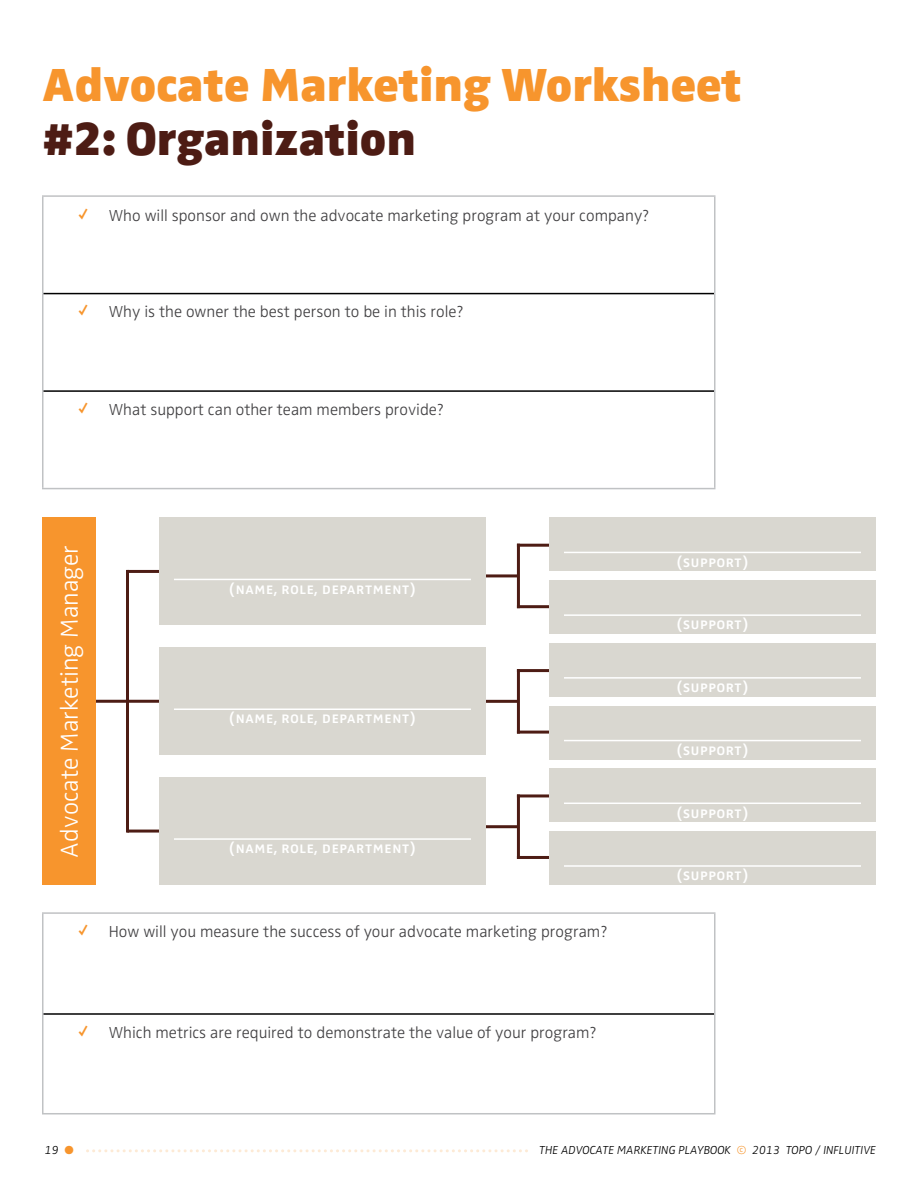
<style>
.page{position:relative;width:918px;height:1188px;background:#fff}
.page>*{position:absolute;margin:0;border:0;box-sizing:border-box;transform-origin:0 0}
.t1{font:48px "Zwo w 8";color:#f7952d}
.t2{font:48px "Zwo w 8";color:#4d1c14}
.t3{font:25.35px "Zwo w 2";color:#fff}
.t4{font:16.5px "Zwo w 2";color:#414042}
.t5{font:16.5px "Zwo w 5 SC";color:#fff}
.t6{font:12px "Zwo w 2 Italic";color:#000}
.s1{font-family:"Proxima Nova";font-weight:900;color:#f7952d}
.s2{font-family:"Zwo w 2 Exp";color:#f7952d}
.s3{font-family:"Zwo w 2";color:#f7952d}
</style>
<div class="page">
<svg style="left:86px;top:1149px;width:442px;height:3px"></svg>
<hr style="left:63px;top:700px;width:112px;height:3px;background:#4d1c14">
<hr style="left:127px;top:570px;width:65px;height:3px;background:#4d1c14">
<hr style="left:127px;top:830px;width:65px;height:3px;background:#4d1c14">
<hr style="left:126px;top:570px;width:3px;height:263px;background:#4d1c14">
<hr style="left:454px;top:700px;width:64px;height:3px;background:#4d1c14">
<hr style="left:517px;top:669px;width:3px;height:65px;background:#4d1c14">
<hr style="left:517px;top:669px;width:64px;height:3px;background:#4d1c14">
<hr style="left:517px;top:731px;width:64px;height:3px;background:#4d1c14">
<hr style="left:454px;top:574px;width:64px;height:3px;background:#4d1c14">
<hr style="left:517px;top:544px;width:3px;height:64px;background:#4d1c14">
<hr style="left:517px;top:544px;width:64px;height:3px;background:#4d1c14">
<hr style="left:517px;top:605px;width:64px;height:3px;background:#4d1c14">
<hr style="left:454px;top:825px;width:64px;height:3px;background:#4d1c14">
<hr style="left:517px;top:794px;width:3px;height:65px;background:#4d1c14">
<hr style="left:517px;top:794px;width:64px;height:3px;background:#4d1c14">
<hr style="left:517px;top:856px;width:64px;height:3px;background:#4d1c14">
<div style="left:549px;top:518px;width:327px;height:53px;background:#d9d7d0"></div>
<hr style="left:564px;top:552px;width:297px;height:1px;background:#fff">
<div style="left:549px;top:643px;width:327px;height:54px;background:#d9d7d0"></div>
<hr style="left:564px;top:677px;width:297px;height:2px;background:#fff">
<div style="left:549px;top:768px;width:327px;height:54px;background:#d9d7d0"></div>
<hr style="left:564px;top:803px;width:297px;height:1px;background:#fff">
<div style="left:549px;top:580px;width:327px;height:54px;background:#d9d7d0"></div>
<hr style="left:564px;top:614px;width:297px;height:2px;background:#fff">
<div style="left:549px;top:706px;width:327px;height:54px;background:#d9d7d0"></div>
<hr style="left:564px;top:740px;width:297px;height:1px;background:#fff">
<div style="left:549px;top:831px;width:327px;height:54px;background:#d9d7d0"></div>
<hr style="left:564px;top:865px;width:297px;height:2px;background:#fff">
<div style="left:159px;top:518px;width:327px;height:107px;background:#d9d7d0"></div>
<hr style="left:174px;top:579px;width:297px;height:1px;background:#fff">
<div style="left:159px;top:647px;width:327px;height:108px;background:#d9d7d0"></div>
<hr style="left:174px;top:708px;width:297px;height:2px;background:#fff">
<div style="left:159px;top:777px;width:327px;height:108px;background:#d9d7d0"></div>
<hr style="left:174px;top:838px;width:297px;height:2px;background:#fff">
<hr style="left:42px;top:195px;width:674px;height:2px;background:#c0c2c4">
<hr style="left:42px;top:197px;width:2px;height:97px;background:#c0c2c4">
<hr style="left:714px;top:197px;width:2px;height:97px;background:#c0c2c4">
<hr style="left:42px;top:294px;width:2px;height:97px;background:#c0c2c4">
<hr style="left:714px;top:294px;width:2px;height:97px;background:#c0c2c4">
<hr style="left:42px;top:391px;width:2px;height:97px;background:#c0c2c4">
<hr style="left:714px;top:391px;width:2px;height:97px;background:#c0c2c4">
<hr style="left:42px;top:488px;width:674px;height:1px;background:#c0c2c4">
<hr style="left:44px;top:293px;width:670px;height:1px;background:#000">
<hr style="left:44px;top:390px;width:670px;height:2px;background:#000">
<hr style="left:42px;top:912px;width:674px;height:2px;background:#c0c2c4">
<hr style="left:42px;top:914px;width:2px;height:100px;background:#c0c2c4">
<hr style="left:714px;top:914px;width:2px;height:100px;background:#c0c2c4">
<hr style="left:42px;top:1014px;width:2px;height:99px;background:#c0c2c4">
<hr style="left:714px;top:1014px;width:2px;height:99px;background:#c0c2c4">
<hr style="left:42px;top:1113px;width:674px;height:1px;background:#c0c2c4">
<hr style="left:44px;top:1013px;width:670px;height:2px;background:#000">
<div style="left:42px;top:518px;width:54px;height:367px;background:#f7952d"></div>
<h1 class="t1" style="left:42px;top:57px;width:701px">Advocate Marketing Worksheet</h1>
<h1 class="t2" style="left:42px;top:111px;width:376px">#2: Organization</h1>
<p class="t4" style="left:79px;top:206px;width:572px"><span class="s1">✓</span> Who will sponsor and own the advocate marketing program at your company?</p>
<p class="t4" style="left:79px;top:302px;width:386px"><span class="s1">✓</span> Why is the owner the best person to be in this role?</p>
<p class="t4" style="left:79px;top:400px;width:367px"><span class="s1">✓</span> What support can other team members provide?</p>
<h2 class="t3" style="left:55px;top:858px;width:314px;rotate:-90deg">Advocate Marketing Manager</h2>
<p class="t5" style="left:229px;top:579px;width:189px">(name, role, department)</p>
<p class="t5" style="left:229px;top:708px;width:189px">(name, role, department)</p>
<p class="t5" style="left:229px;top:838px;width:189px">(name, role, department)</p>
<p class="t4" style="left:79px;top:922px;width:530px"><span class="s1">✓</span> How will you measure the success of your advocate marketing program?</p>
<p class="t4" style="left:79px;top:1023px;width:520px"><span class="s1">✓</span> Which metrics are required to demonstrate the value of your program?</p>
<p class="t5" style="left:676px;top:552px;width:74px">(support)</p>
<p class="t5" style="left:676px;top:614px;width:74px">(support)</p>
<p class="t5" style="left:676px;top:677px;width:74px">(support)</p>
<p class="t5" style="left:676px;top:740px;width:74px">(support)</p>
<p class="t5" style="left:676px;top:802px;width:74px">(support)</p>
<p class="t5" style="left:676px;top:865px;width:74px">(support)</p>
<p class="t6" style="left:45px;top:1144px;width:30px">19 <span class="s2">'</span></p>
<p class="t6" style="left:539px;top:1144px;width:338px">THE ADVOCATE MARKETING PLAYBOOK <span class="s3">©</span> 2013 TOPO / INFLUITIVE</p>
</div>
